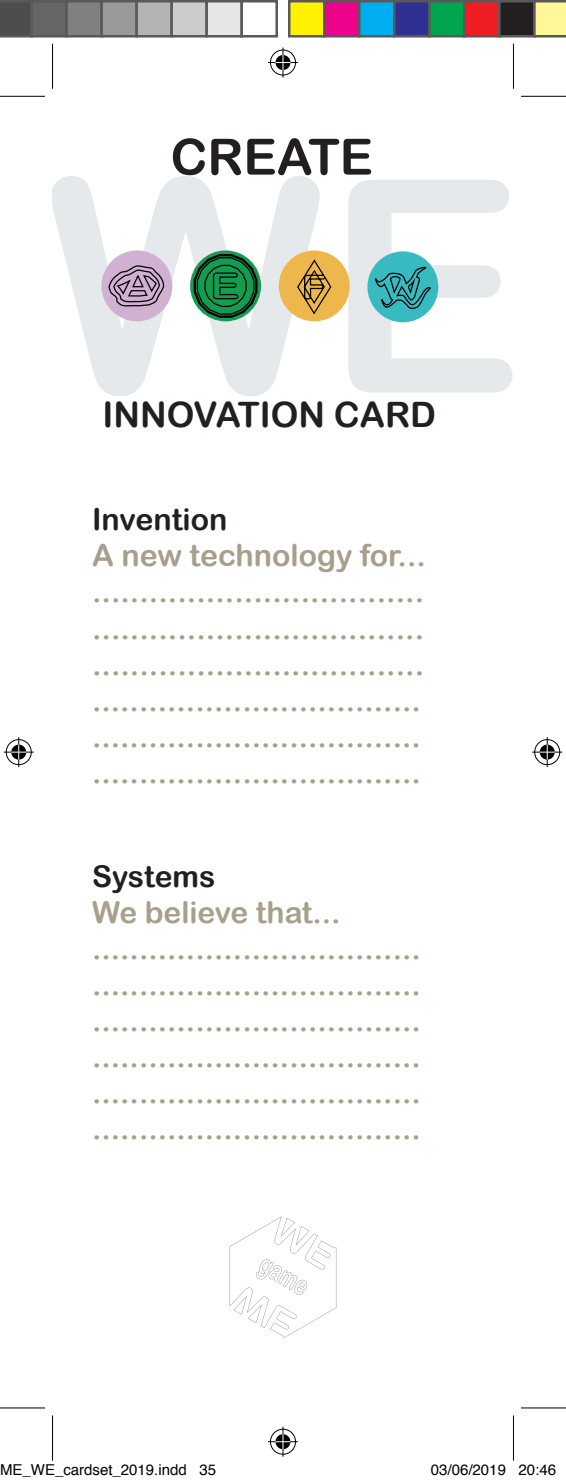
<style>
.page{position:relative;width:566px;height:1483px;background:#fff}
.page>*{position:absolute;margin:0;border:0;box-sizing:border-box;transform-origin:0 0}
.t1{font:50px "Arial Rounded MT Bold";color:#231f20}
.t2{font:35px "Arial Rounded MT Bold";color:#231f20}
.t3{font:30.25px/36.2px "Arial Rounded MT Bold";color:#a79f8c;text-align:justify}
.t4{font:30.25px "Arial Rounded MT Bold";color:#231f20}
.t5{font:30px/36px "Arial Rounded MT Bold";color:#a79f8c;text-align:justify}
.t6{font:30px "Arial Rounded MT Bold";color:#a7a08c}
.t7{font:30px "Arial Rounded MT Bold";color:#231f20}
.t8{font:15px "Helvetica";color:#000}
</style>
<div class="page">
<svg style="left:52px;top:176px;width:460px;height:220px"></svg>
<div style="left:279px;top:250px;width:70px;height:71px;background:#eeb74b;border-radius:50%"></div>
<svg style="left:297px;top:259px;width:35px;height:56px"></svg>
<svg style="left:190px;top:250px;width:71px;height:71px"></svg>
<svg style="left:193px;top:253px;width:65px;height:65px;background:#2a8051"></svg>
<div style="left:101px;top:250px;width:71px;height:71px;background:#d0b1d1;border-radius:50%"></div>
<svg style="left:108px;top:264px;width:57px;height:43px"></svg>
<svg style="left:230px;top:1216px;width:106px;height:121px"></svg>
<div style="left:367px;top:251px;width:71px;height:71px;background:#38bbc0;border-radius:50%"></div>
<svg style="left:373px;top:261px;width:59px;height:50px"></svg>
<hr style="left:0;top:96px;width:45px;height:1px;background:#000">
<hr style="left:521px;top:96px;width:45px;height:1px;background:#000">
<hr style="left:0;top:1407px;width:45px;height:1px;background:#000">
<hr style="left:521px;top:1407px;width:45px;height:1px;background:#000">
<hr style="left:52px;top:44px;width:1px;height:45px;background:#000">
<hr style="left:52px;top:1415px;width:1px;height:45px;background:#000">
<hr style="left:513px;top:44px;width:1px;height:45px;background:#000">
<hr style="left:513px;top:1415px;width:1px;height:45px;background:#000">
<div style="left:269px;top:48px;width:28px;height:29px;border:3px solid #fff;border-radius:50%"></div>
<hr style="left:268px;top:61px;width:30px;height:3px;background:#fff">
<hr style="left:281px;top:47px;width:3px;height:30px;background:#fff">
<div style="left:274px;top:53px;width:18px;height:19px;border:3px solid #fff;border-radius:50%"></div>
<div style="left:270px;top:50px;width:26px;height:25px;border:1px solid #000;border-radius:50%"></div>
<hr style="left:268px;top:62px;width:30px;height:1px;background:#000">
<hr style="left:282px;top:47px;width:1px;height:30px;background:#000">
<svg style="left:275px;top:55px;width:15px;height:15px"></svg>
<div style="left:269px;top:1427px;width:28px;height:28px;border:3px solid #fff;border-radius:50%"></div>
<svg style="left:268px;top:1439px;width:30px;height:4px"></svg>
<hr style="left:281px;top:1426px;width:3px;height:30px;background:#fff">
<div style="left:274px;top:1432px;width:18px;height:18px;border:3px solid #fff;border-radius:50%"></div>
<div style="left:270px;top:1428px;width:26px;height:26px;border:1px solid #000;border-radius:50%"></div>
<hr style="left:268px;top:1441px;width:30px;height:1px;background:#000">
<hr style="left:282px;top:1426px;width:1px;height:30px;background:#000">
<svg style="left:275px;top:1434px;width:15px;height:15px"></svg>
<div style="left:5px;top:738px;width:28px;height:28px;border:3px solid #fff;border-radius:50%"></div>
<hr style="left:4px;top:750px;width:30px;height:3px;background:#fff">
<hr style="left:17px;top:737px;width:3px;height:30px;background:#fff">
<div style="left:10px;top:743px;width:18px;height:18px;border:3px solid #fff;border-radius:50%"></div>
<div style="left:6px;top:739px;width:26px;height:26px;border:1px solid #000;border-radius:50%"></div>
<hr style="left:4px;top:751px;width:30px;height:1px;background:#000">
<hr style="left:18px;top:737px;width:1px;height:30px;background:#000">
<svg style="left:11px;top:744px;width:15px;height:15px"></svg>
<div style="left:533px;top:738px;width:28px;height:28px;border:3px solid #fff;border-radius:50%"></div>
<hr style="left:532px;top:750px;width:30px;height:3px;background:#fff">
<hr style="left:545px;top:737px;width:3px;height:30px;background:#fff">
<div style="left:538px;top:743px;width:18px;height:18px;border:3px solid #fff;border-radius:50%"></div>
<div style="left:534px;top:739px;width:26px;height:26px;border:1px solid #000;border-radius:50%"></div>
<hr style="left:532px;top:751px;width:30px;height:1px;background:#000">
<hr style="left:546px;top:737px;width:1px;height:30px;background:#000">
<svg style="left:539px;top:744px;width:15px;height:15px"></svg>
<svg style="left:0;top:0;width:30px;height:37px"></svg>
<div style="left:32px;top:1px;width:35px;height:35px;background:#666"></div>
<div style="left:30px;top:0;width:38px;height:37px;border:2px solid #595959"></div>
<div style="left:67px;top:1px;width:35px;height:35px;background:#808080"></div>
<div style="left:65px;top:0;width:38px;height:37px;border:2px solid #595959"></div>
<div style="left:102px;top:1px;width:35px;height:35px;background:#999"></div>
<div style="left:100px;top:0;width:38px;height:37px;border:2px solid #595959"></div>
<div style="left:137px;top:1px;width:35px;height:35px;background:#b3b3b3"></div>
<div style="left:135px;top:0;width:38px;height:37px;border:2px solid #595959"></div>
<div style="left:172px;top:1px;width:35px;height:35px;background:#ccc"></div>
<div style="left:170px;top:0;width:38px;height:37px;border:2px solid #595959"></div>
<div style="left:207px;top:1px;width:35px;height:35px;background:#e6e6e6"></div>
<div style="left:205px;top:0;width:38px;height:37px;border:2px solid #595959"></div>
<div style="left:240px;top:0;width:38px;height:37px;border:2px solid #595959"></div>
<div style="left:289px;top:1px;width:35px;height:35px;background:#fff101"></div>
<div style="left:288px;top:0;width:37px;height:37px;border:2px solid #595959"></div>
<div style="left:324px;top:1px;width:35px;height:35px;background:#ed028c"></div>
<div style="left:323px;top:0;width:37px;height:37px;border:2px solid #595959"></div>
<div style="left:359px;top:1px;width:35px;height:35px;background:#00aeef"></div>
<div style="left:358px;top:0;width:37px;height:37px;border:2px solid #595959"></div>
<div style="left:394px;top:1px;width:35px;height:35px;background:#2e3092"></div>
<div style="left:393px;top:0;width:37px;height:37px;border:2px solid #595959"></div>
<div style="left:429px;top:1px;width:35px;height:35px;background:#00a54f"></div>
<div style="left:428px;top:0;width:37px;height:37px;border:2px solid #595959"></div>
<div style="left:464px;top:1px;width:35px;height:35px;background:#ee1d23"></div>
<div style="left:463px;top:0;width:37px;height:37px;border:2px solid #595959"></div>
<div style="left:499px;top:1px;width:35px;height:35px;background:#231f20"></div>
<div style="left:498px;top:0;width:37px;height:37px;border:2px solid #595959"></div>
<svg style="left:533px;top:0;width:33px;height:37px"></svg>
<h1 class="t1" style="left:170px;top:127px;width:204px">CREATE</h1>
<p class="t2" style="left:102px;top:393px;width:335px">INNOVATION CARD</p>
<p class="t4" style="left:92px;top:501px;width:137px">Invention</p>
<p class="t3" style="left:92px;top:537px;width:335px">A new technology for... ................................... ................................... ...................................</p>
<p class="t5" style="left:92px;top:682px;width:330px">................................... ................................... ...................................</p>
<p class="t7" style="left:92px;top:858px;width:125px">Systems</p>
<p class="t6" style="left:92px;top:894px;width:250px">We believe that...</p>
<p class="t5" style="left:92px;top:930px;width:330px">................................... ................................... ................................... ................................... ................................... ...................................</p>
<p class="t8" style="left:0;top:1458px;width:217px">ME_WE_cardset_2019.indd 35</p>
<p class="t8" style="left:431px;top:1458px;width:127px">03/06/2019 20:46</p>
</div>
